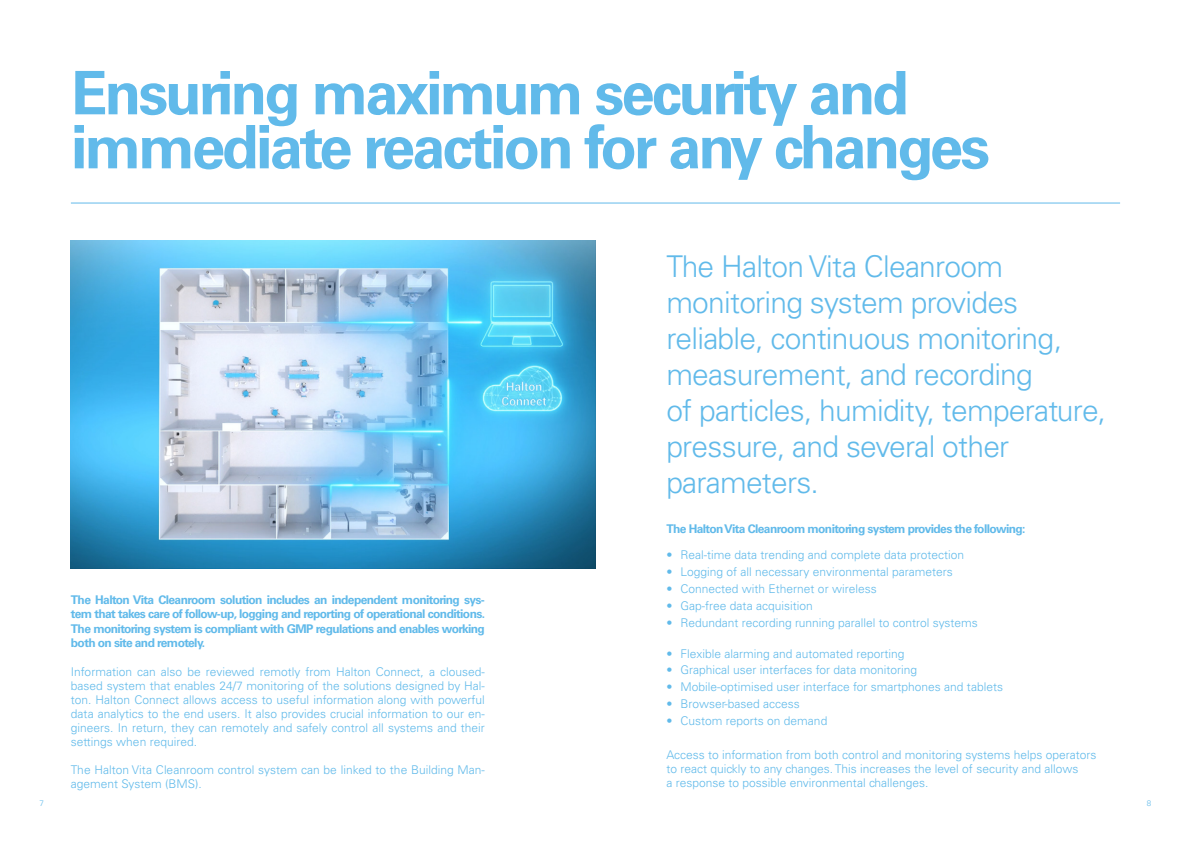
<style>
.page{position:relative;width:1191px;height:842px;background:#fff}
.page>*{position:absolute;margin:0;border:0;box-sizing:border-box;transform-origin:0 0}
.t1{font:700 60px/54px "Univers LT Std";letter-spacing:-.05em;color:#61baea}
.t2{font:300 30px/36px "Univers LT Std";letter-spacing:-.025em;color:#61baea}
.t3{font:300 12px/14px "Univers LT Std";color:#61baea}
.t4{font:700 12px/14.4px "Univers LT Std";letter-spacing:-.05em;color:#61baea;text-align:justify}
.t5{font:300 8px "Univers LT Std";color:#61baea}
</style>
<div class="page">
<hr style="left:71px;top:203px;width:1049px;height:1px;background:#61baea">
<img style="left:71px;top:241px;width:524px;height:328px">
<h1 class="t1" style="left:71px;top:67px;width:920px">Ensuring maximum security and immediate reaction for any changes</h1>
<p class="t4" style="left:71px;top:593px;width:416px">The Halton Vita Cleanroom solution includes an independent monitoring sys&shy;tem that takes care of follow-up, logging and reporting of operational conditions.<br>The monitoring system is compliant with GMP regulations and enables working both on site and remotely.</p>
<p class="t3" style="left:71px;top:664px;width:415px;text-align:justify">Information can also be reviewed remotly from Halton Connect, a cloused&shy;based system that enables 24/7 monitoring of the solutions designed by Hal&shy;ton. Halton Connect allows access to useful information along with powerful data analytics to the end users. It also provides crucial information to our en&shy;gineers. In return, they can remotely and safely control all systems and their settings when required.</p>
<p class="t3" style="left:71px;top:762px;width:415px">The Halton Vita Cleanroom control system can be linked to the Building Man&shy;agement System (BMS).</p>
<h2 class="t2" style="left:666px;top:248px;width:441px">The Halton Vita Cleanroom monitoring system provides reliable, continuous monitoring, measurement, and recording<br>of particles, humidity, temperature, pressure, and several other parameters.</h2>
<p class="t4" style="left:666px;top:522px;width:361px">The Halton Vita Cleanroom monitoring system provides the following:</p>
<p class="t3" style="left:666px;top:548px;width:299px">• Real-time data trending and complete data protection</p>
<p class="t3" style="left:666px;top:565px;width:288px">• Logging of all necessary environmental parameters</p>
<p class="t3" style="left:666px;top:582px;width:212px">• Connected with Ethernet or wireless</p>
<p class="t3" style="left:666px;top:599px;width:148px">• Gap-free data acquisition</p>
<p class="t3" style="left:666px;top:615px;width:313px">• Redundant recording running parallel to control systems</p>
<p class="t3" style="left:666px;top:646px;width:239px">• Flexible alarming and automated reporting</p>
<p class="t3" style="left:666px;top:663px;width:252px">• Graphical user interfaces for data monitoring</p>
<p class="t3" style="left:666px;top:680px;width:338px">• Mobile-optimised user interface for smartphones and tablets</p>
<p class="t3" style="left:666px;top:697px;width:135px">• Browser-based access</p>
<p class="t3" style="left:666px;top:714px;width:162px">• Custom reports on demand</p>
<p class="t3" style="left:666px;top:747px;width:432px">Access to information from both control and monitoring systems helps operators to react quickly to any changes. This increases the level of security and allows<br>a response to possible environmental challenges.</p>
<p class="t5" style="left:40px;top:798px;width:6px">7</p>
<p class="t5" style="left:1147px;top:798px;width:6px">8</p>
</div>
